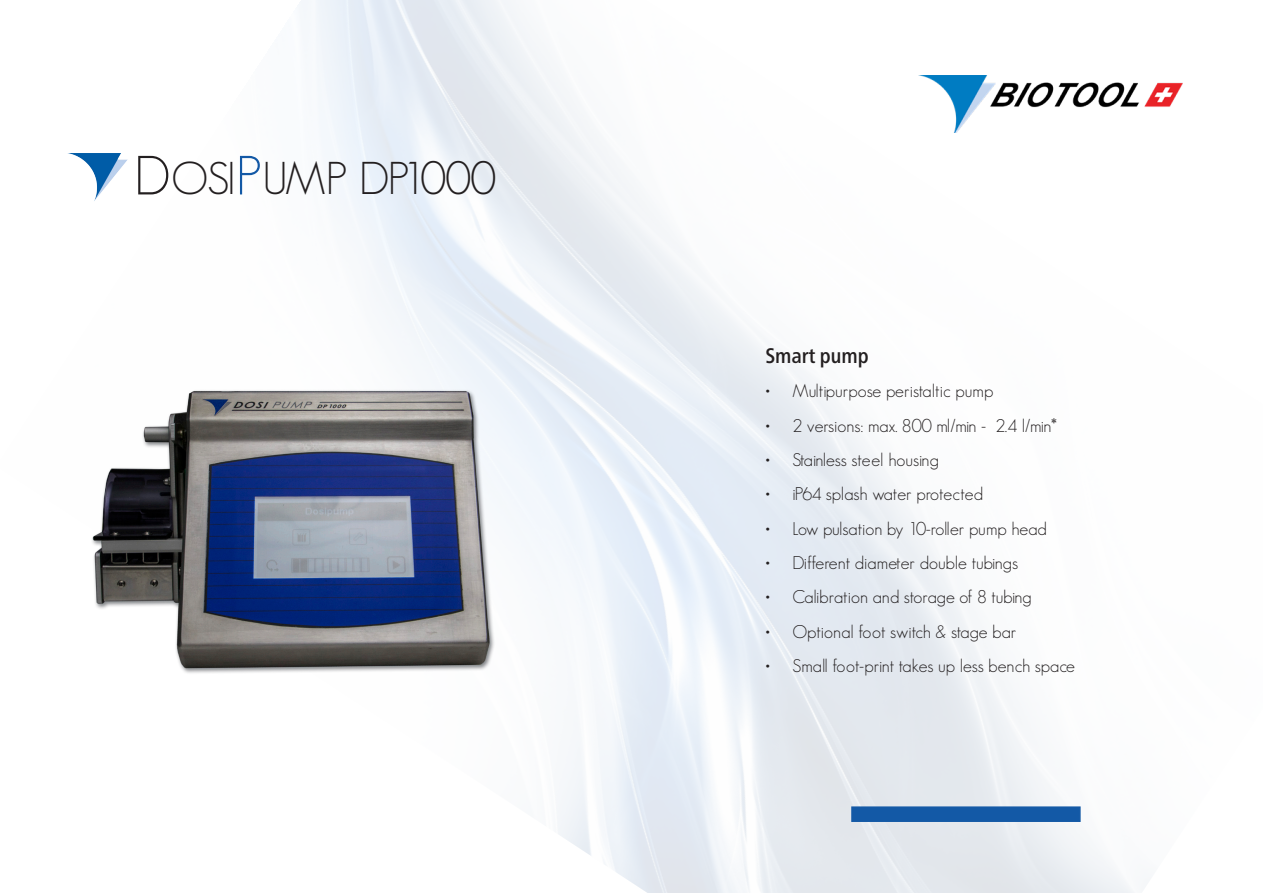
<style>
.page{position:relative;width:1263px;height:893px;background:#fff}
.page>*{position:absolute;margin:0;border:0;box-sizing:border-box;transform-origin:0 0}
.t1{font:300 45px "Geosans";letter-spacing:-.05em;color:#231f20}
.Body{font:500 condensed 21px "Frutiger Neue LT Pro";color:#231f20}
.t2{font:300 18px "Geosans";color:#231f20}
.s1{font-size:54px}
.s2{font-size:54px;color:#1359a6}
</style>
<div class="page">
<img style="left:68px;top:0;width:1066px;height:893px">
<div style="left:851px;top:806px;width:230px;height:16px;background:#1359a6;border:2px solid #1359a6"></div>
<img style="left:71px;top:358px;width:474px;height:349px">
<img style="left:68px;top:154px;width:61px;height:48px">
<div style="left:949px;top:55px;width:258px;height:31px;background:#fff"></div>
<img style="left:918px;top:76px;width:264px;height:57px">
<p class="t1" style="left:134px;top:154px;width:363px"><span class="s1">D</span>OSI<span class="s2">P</span>UMP DP1000</p>
<p class="Body" style="left:765px;top:343px;width:105px">Smart pump</p>
<p class="t2" style="left:765px;top:381px;width:229px">• Multipurpose peristaltic pump</p>
<p class="t2" style="left:765px;top:415px;width:293px">• 2 versions: max. 800 ml/min - 2.4 l/min*</p>
<p class="t2" style="left:765px;top:450px;width:175px">• Stainless steel housing</p>
<p class="t2" style="left:765px;top:484px;width:219px">• iP64 splash water protected</p>
<p class="t2" style="left:765px;top:518px;width:283px">• Low pulsation by 10-roller pump head</p>
<p class="t2" style="left:765px;top:553px;width:254px">• Different diameter double tubings</p>
<p class="t2" style="left:765px;top:587px;width:268px">• Calibration and storage of 8 tubing</p>
<p class="t2" style="left:765px;top:621px;width:252px">• Optional foot switch &amp; stage bar</p>
<p class="t2" style="left:765px;top:656px;width:311px">• Small foot-print takes up less bench space</p>
</div>
